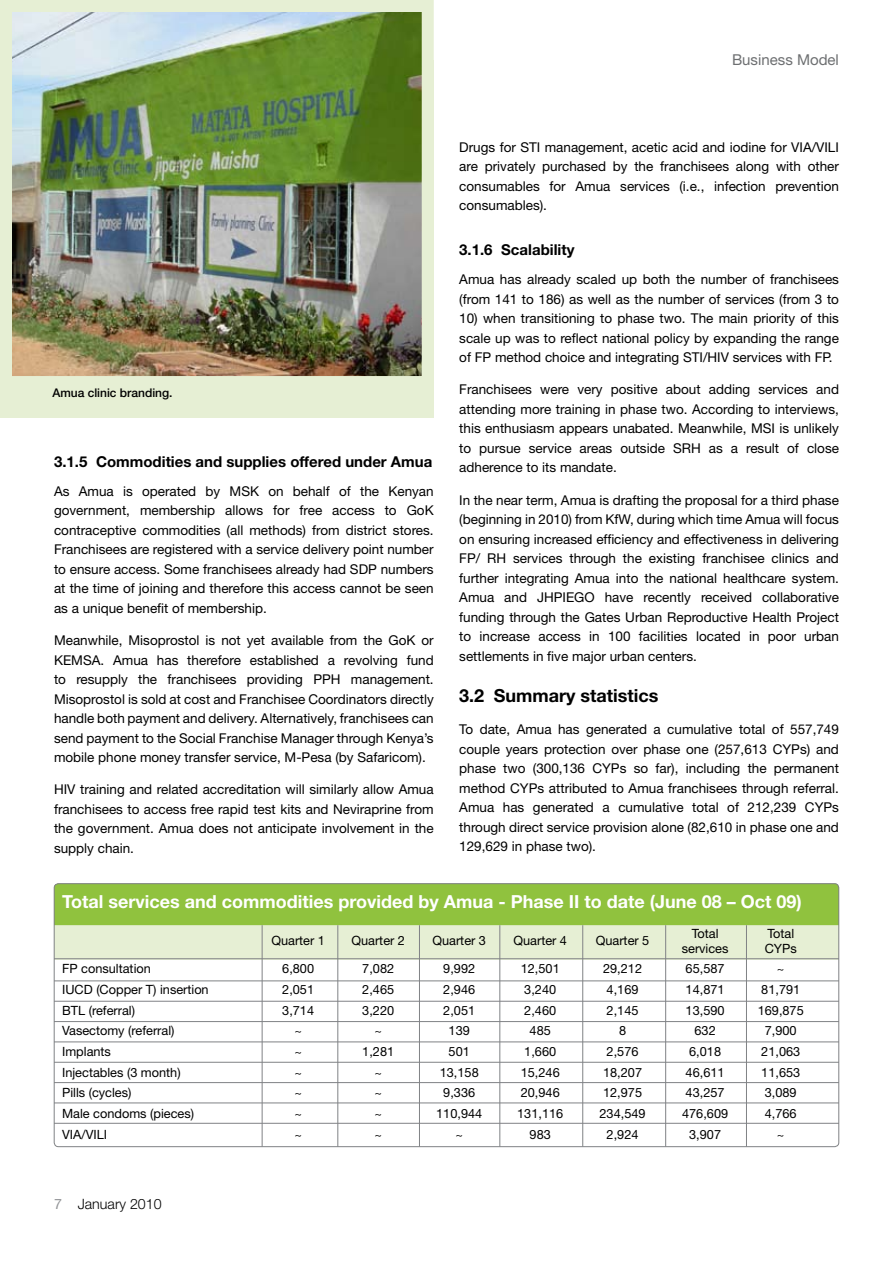
<style>
.page{position:relative;width:893px;height:1263px;background:#fff}
.page>*{position:absolute;margin:0;border:0;box-sizing:border-box;transform-origin:0 0}
.t1{font:700 18px "Helvetica Neue LT Std";color:#fff}
.t2{font:700 18px "Helvetica Neue LT Std";color:#000}
.t3{font:700 15px "Helvetica Neue LT Std";color:#000}
.t4{font:15px "Helvetica Neue LT Std";color:#6d6f71}
.t5{font:300 14.25px "Helvetica Neue LT Std";color:#000}
.t6{font:13.5px/19.5px "Helvetica Neue LT Std";color:#000;text-align:justify}
.t7{font:12.75px/15.3px "Helvetica Neue LT Std";color:#000;text-align:center}
.t8{font:500 12px "Helvetica Neue LT Std";color:#000}
.s1{font-weight:400;color:#939598}
</style>
<div class="page">
<div style="left:54px;top:925px;width:785px;height:34px;background:#e6efd4"></div>
<div style="left:56px;top:884px;width:783px;height:41px;background:#90c23e"></div>
<hr style="left:54px;top:958px;width:785px;height:1px;background:#808285">
<hr style="left:54px;top:981px;width:785px;height:1px;background:#808285">
<hr style="left:54px;top:1001px;width:785px;height:1px;background:#808285">
<hr style="left:54px;top:1021px;width:785px;height:1px;background:#808285">
<hr style="left:54px;top:1042px;width:785px;height:1px;background:#808285">
<hr style="left:54px;top:1062px;width:785px;height:1px;background:#808285">
<hr style="left:54px;top:1082px;width:785px;height:1px;background:#808285">
<hr style="left:54px;top:1103px;width:785px;height:1px;background:#808285">
<hr style="left:54px;top:1123px;width:785px;height:1px;background:#808285">
<hr style="left:338px;top:925px;width:1px;height:221px;background:#808285">
<hr style="left:262px;top:925px;width:1px;height:221px;background:#808285">
<hr style="left:419px;top:925px;width:1px;height:221px;background:#808285">
<hr style="left:500px;top:925px;width:1px;height:221px;background:#808285">
<hr style="left:582px;top:925px;width:1px;height:221px;background:#808285">
<hr style="left:665px;top:925px;width:1px;height:221px;background:#808285">
<hr style="left:746px;top:925px;width:1px;height:221px;background:#808285">
<div style="left:0;top:61px;width:433px;height:357px;background:#e6efd4"></div>
<img style="left:13px;top:13px;width:408px;height:362px">
<div style="left:0;top:0;width:434px;height:388px;border:12px solid #e6efd4"></div>
<p class="t4" style="left:732px;top:50px;width:108px">Business Model</p>
<p class="t8" style="left:52px;top:385px;width:122px">Amua clinic branding.</p>
<p class="t3" style="left:54px;top:452px;width:380px">3.1.5 Commodities and supplies offered under Amua</p>
<p class="t6" style="left:54px;top:481px;width:381px">As Amua is operated by MSK on behalf of the Kenyan government, membership allows for free access to GoK contraceptive commodities (all methods) from district stores.<br>Franchisees are registered with a service delivery point number to ensure access. Some franchisees already had SDP numbers at the time of joining and therefore this access cannot be seen as a unique benefit of membership.</p>
<p class="t6" style="left:54px;top:630px;width:381px">Meanwhile, Misoprostol is not yet available from the GoK or KEMSA. Amua has therefore established a revolving fund to resupply the franchisees providing PPH management.<br>Misoprostol is sold at cost and Franchisee Coordinators directly handle both payment and delivery. Alternatively, franchisees can send payment to the Social Franchise Manager through Kenya’s mobile phone money transfer service, M-Pesa (by Safaricom).</p>
<p class="t6" style="left:54px;top:779px;width:381px">HIV training and related accreditation will similarly allow Amua franchisees to access free rapid test kits and Neviraprine from the government. Amua does not anticipate involvement in the supply chain.</p>
<p class="t6" style="left:459px;top:137px;width:381px">Drugs for STI management, acetic acid and iodine for VIA/VILI are privately purchased by the franchisees along with other consumables for Amua services (i.e., infection prevention consumables).</p>
<p class="t3" style="left:459px;top:240px;width:117px">3.1.6 Scalability</p>
<p class="t6" style="left:459px;top:269px;width:381px">Amua has already scaled up both the number of franchisees (from 141 to 186) as well as the number of services (from 3 to</p>
<p class="t6" style="left:459px;top:308px;width:381px">10) when transitioning to phase two. The main priority of this scale up was to reflect national policy by expanding the range of FP method choice and integrating STI/HIV services with FP.</p>
<p class="t6" style="left:459px;top:380px;width:381px">Franchisees were very positive about adding services and attending more training in phase two. According to interviews, this enthusiasm appears unabated. Meanwhile, MSI is unlikely to pursue service areas outside SRH as a result of close adherence to its mandate.</p>
<p class="t6" style="left:459px;top:490px;width:381px">In the near term, Amua is drafting the proposal for a third phase (beginning in 2010) from KfW, during which time Amua will focus on ensuring increased efficiency and effectiveness in delivering FP/ RH services through the existing franchisee clinics and further integrating Amua into the national healthcare system.<br>Amua and JHPIEGO have recently received collaborative funding through the Gates Urban Reproductive Health Project to increase access in 100 facilities located in poor urban settlements in five major urban centers.</p>
<h1 class="t2" style="left:459px;top:685px;width:201px">3.2 Summary statistics</h1>
<p class="t6" style="left:459px;top:720px;width:381px">To date, Amua has generated a cumulative total of 557,749 couple years protection over phase one (257,613 CYPs) and phase two (300,136 CYPs so far), including the permanent method CYPs attributed to Amua franchisees through referral.<br>Amua has generated a cumulative total of 212,239 CYPs through direct service provision alone (82,610 in phase one and 129,629 in phase two).</p>
<h1 class="t1" style="left:62px;top:891px;width:741px">Total services and commodities provided by Amua - Phase II to date (June 08 – Oct 09)</h1>
<p class="t7" style="left:271px;top:933px;width:55px">Quarter 1</p>
<p class="t7" style="left:351px;top:933px;width:55px">Quarter 2</p>
<p class="t7" style="left:432px;top:933px;width:55px">Quarter 3</p>
<p class="t7" style="left:513px;top:933px;width:55px">Quarter 4</p>
<p class="t7" style="left:596px;top:933px;width:55px">Quarter 5</p>
<p class="t7" style="left:682px;top:925px;width:48px">Total services</p>
<p class="t7" style="left:765px;top:925px;width:34px;text-align:left">Total<br>CYPs</p>
<p class="t7" style="left:62px;top:961px;width:90px">FP consultation</p>
<p class="t7" style="left:282px;top:961px;width:33px">6,800</p>
<p class="t7" style="left:362px;top:961px;width:33px">7,082</p>
<p class="t7" style="left:443px;top:961px;width:33px">9,992</p>
<p class="t7" style="left:521px;top:961px;width:40px">12,501</p>
<p class="t7" style="left:603px;top:961px;width:40px">29,212</p>
<p class="t7" style="left:686px;top:961px;width:40px">65,587</p>
<p class="t7" style="left:777px;top:961px;width:9px">~</p>
<p class="t7" style="left:62px;top:981px;width:148px">IUCD (Copper T) insertion</p>
<p class="t7" style="left:282px;top:981px;width:33px">2,051</p>
<p class="t7" style="left:362px;top:981px;width:33px">2,465</p>
<p class="t7" style="left:443px;top:981px;width:33px">2,946</p>
<p class="t7" style="left:524px;top:981px;width:33px">3,240</p>
<p class="t7" style="left:607px;top:981px;width:33px">4,169</p>
<p class="t7" style="left:686px;top:981px;width:40px">14,871</p>
<p class="t7" style="left:761px;top:981px;width:40px">81,791</p>
<p class="t7" style="left:62px;top:1002px;width:74px">BTL (referral)</p>
<p class="t7" style="left:282px;top:1002px;width:33px">3,714</p>
<p class="t7" style="left:362px;top:1002px;width:33px">3,220</p>
<p class="t7" style="left:443px;top:1002px;width:33px">2,051</p>
<p class="t7" style="left:524px;top:1002px;width:33px">2,460</p>
<p class="t7" style="left:607px;top:1002px;width:33px">2,145</p>
<p class="t7" style="left:686px;top:1002px;width:40px">13,590</p>
<p class="t7" style="left:758px;top:1002px;width:48px">169,875</p>
<p class="t7" style="left:62px;top:1023px;width:114px">Vasectomy (referral)</p>
<p class="t7" style="left:294px;top:1023px;width:9px">~</p>
<p class="t7" style="left:374px;top:1023px;width:9px">~</p>
<p class="t7" style="left:449px;top:1023px;width:23px">139</p>
<p class="t7" style="left:530px;top:1023px;width:23px">485</p>
<p class="t7" style="left:619px;top:1023px;width:9px">8</p>
<p class="t7" style="left:694px;top:1023px;width:23px">632</p>
<p class="t7" style="left:765px;top:1023px;width:33px">7,900</p>
<p class="t7" style="left:62px;top:1044px;width:50px">Implants</p>
<p class="t7" style="left:294px;top:1044px;width:9px">~</p>
<p class="t7" style="left:362px;top:1044px;width:33px">1,281</p>
<p class="t7" style="left:449px;top:1044px;width:23px">501</p>
<p class="t7" style="left:524px;top:1044px;width:33px">1,660</p>
<p class="t7" style="left:607px;top:1044px;width:33px">2,576</p>
<p class="t7" style="left:689px;top:1044px;width:33px">6,018</p>
<p class="t7" style="left:761px;top:1044px;width:40px">21,063</p>
<p class="t7" style="left:62px;top:1064px;width:120px">Injectables (3 month)</p>
<p class="t7" style="left:294px;top:1064px;width:9px">~</p>
<p class="t7" style="left:374px;top:1064px;width:9px">~</p>
<p class="t7" style="left:440px;top:1064px;width:40px">13,158</p>
<p class="t7" style="left:521px;top:1064px;width:40px">15,246</p>
<p class="t7" style="left:603px;top:1064px;width:40px">18,207</p>
<p class="t7" style="left:686px;top:1064px;width:40px">46,611</p>
<p class="t7" style="left:761px;top:1064px;width:40px">11,653</p>
<p class="t7" style="left:62px;top:1085px;width:71px">Pills (cycles)</p>
<p class="t7" style="left:294px;top:1085px;width:9px">~</p>
<p class="t7" style="left:374px;top:1085px;width:9px">~</p>
<p class="t7" style="left:443px;top:1085px;width:33px">9,336</p>
<p class="t7" style="left:521px;top:1085px;width:40px">20,946</p>
<p class="t7" style="left:603px;top:1085px;width:40px">12,975</p>
<p class="t7" style="left:686px;top:1085px;width:40px">43,257</p>
<p class="t7" style="left:765px;top:1085px;width:33px">3,089</p>
<p class="t7" style="left:62px;top:1106px;width:134px">Male condoms (pieces)</p>
<p class="t7" style="left:294px;top:1106px;width:9px">~</p>
<p class="t7" style="left:374px;top:1106px;width:9px">~</p>
<p class="t7" style="left:436px;top:1106px;width:48px">110,944</p>
<p class="t7" style="left:517px;top:1106px;width:48px">131,116</p>
<p class="t7" style="left:600px;top:1106px;width:48px">234,549</p>
<p class="t7" style="left:682px;top:1106px;width:48px">476,609</p>
<p class="t7" style="left:765px;top:1106px;width:33px">4,766</p>
<p class="t7" style="left:62px;top:1126px;width:47px">VIA/VILI</p>
<p class="t7" style="left:294px;top:1126px;width:9px">~</p>
<p class="t7" style="left:374px;top:1126px;width:9px">~</p>
<p class="t7" style="left:455px;top:1126px;width:9px">~</p>
<p class="t7" style="left:530px;top:1126px;width:23px">983</p>
<p class="t7" style="left:607px;top:1126px;width:33px">2,924</p>
<p class="t7" style="left:689px;top:1126px;width:33px">3,907</p>
<p class="t7" style="left:777px;top:1126px;width:9px">~</p>
<p class="t5" style="left:54px;top:1195px;width:109px"><span class="s1">7</span> January 2010</p>
</div>
